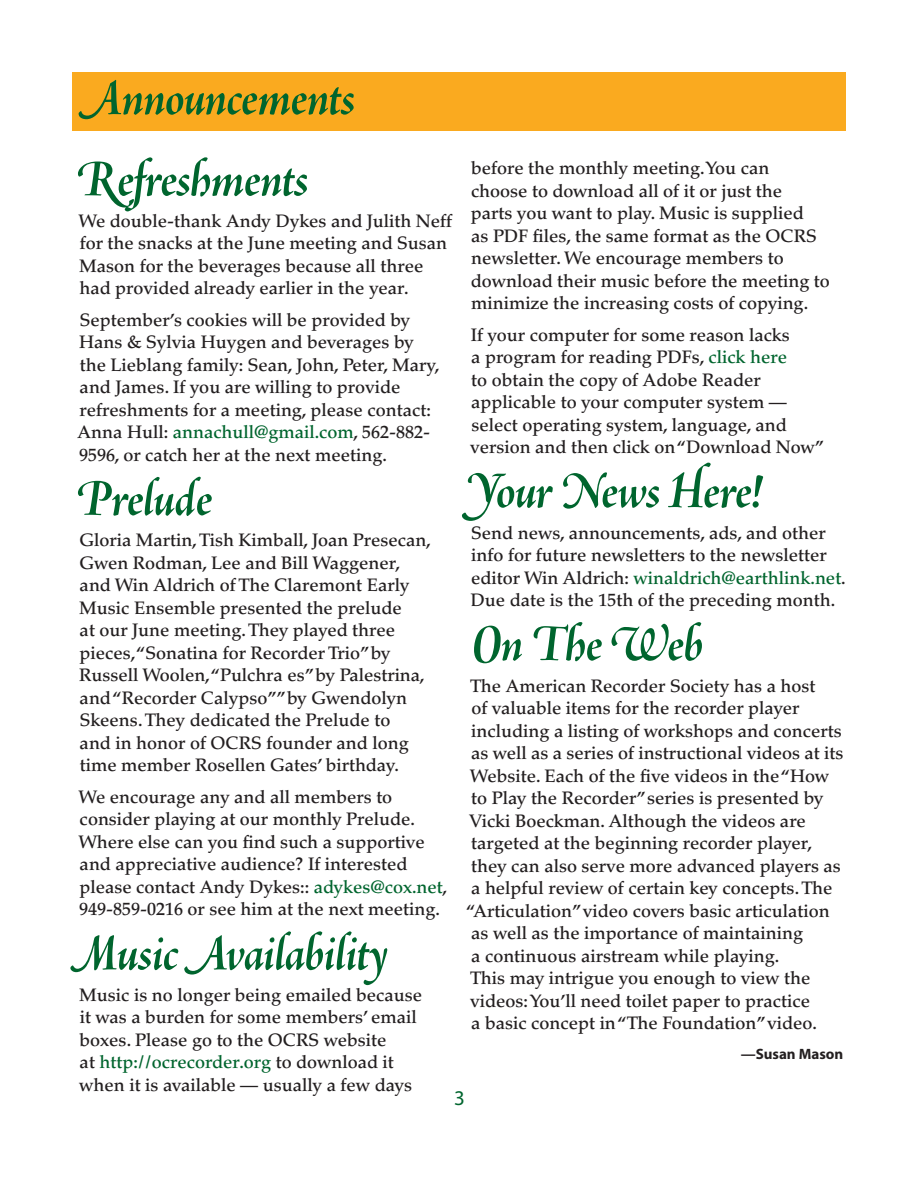
<style>
.page{position:relative;width:918px;height:1188px;background:#fff}
.page>*{position:absolute;margin:0;border:0;box-sizing:border-box;transform-origin:0 0}
.Head_1{font:54px "Adobe Jenson MM Sw 600 36";letter-spacing:-.015em;color:#00652e}
.Head_1-2{font:21px "Myriad Pro";color:#00652e}
.Text{font:500 18px/22.5px "Palatino";color:#231f20}
.Officers{font:700 15px "Myriad Pro";color:#231f20}
.s1{color:#00652e}
</style>
<div class="page">
<div style="left:72px;top:72px;width:774px;height:58px;background:#faaa1f"></div>
<p class="Head_1" style="left:80px;top:69px;width:277px">Announcements</p>
<p class="Head_1" style="left:75px;top:151px;width:235px">Refreshments</p>
<p class="Text" style="left:78px;top:210px;width:375px">We double-thank Andy Dykes and Julith Neff for the snacks at the June meeting and Susan Mason for the beverages because all three had provided already earlier in the year.</p>
<p class="Text" style="left:78px;top:309px;width:364px">September’s cookies will be provided by Hans &amp; Sylvia Huygen and beverages by the Lieblang family: Sean, John, Peter, Mary, and James. If you are willing to provide refreshments for a meeting, please contact:<br>Anna Hull: <span class="s1">annachull@gmail.com</span>, 562-882- 9596, or catch her at the next meeting.</p>
<p class="Head_1" style="left:75px;top:470px;width:139px">Prelude</p>
<p class="Text" style="left:79px;top:529px;width:353px">Gloria Martin, Tish Kimball, Joan Presecan, Gwen Rodman, Lee and Bill Waggener, and Win Aldrich of The Claremont Early Music Ensemble presented the prelude<br>at our June meeting. They played three pieces, “Sonatina for Recorder Trio” by Russell Woolen, “Pulchra es” by Palestrina, and “Recorder Calypso”” by Gwendolyn Skeens. They dedicated the Prelude to<br>and in honor of OCRS founder and long time member Rosellen Gates’ birthday.</p>
<p class="Text" style="left:78px;top:786px;width:370px">We encourage any and all members to consider playing at our monthly Prelude.<br>Where else can you find such a supportive and appreciative audience? If interested please contact Andy Dykes:: <span class="s1">adykes@cox.net</span>, 949-859-0216 or see him at the next meeting.</p>
<p class="Head_1" style="left:71px;top:925px;width:318px">Music Availability</p>
<p class="Text" style="left:79px;top:984px;width:344px">Music is no longer being emailed because it was a burden for some members’ email boxes. Please go to the OCRS website<br>at <span class="s1">http://ocrecorder.org</span> to download it when it is available — usually a few days</p>
<p class="Text" style="left:471px;top:157px;width:361px">before the monthly meeting. You can<br>choose to download all of it or just the<br>parts you want to play. Music is supplied<br>as PDF files, the same format as the OCRS newsletter. We encourage members to download their music before the meeting to minimize the increasing costs of copying.</p>
<p class="Text" style="left:470px;top:323px;width:355px">If your computer for some reason lacks<br>a program for reading PDFs, <span class="s1">click here<br></span>to obtain the copy of Adobe Reader applicable to your computer system — select operating system, language, and version and then click on “Download Now”</p>
<p class="Head_1" style="left:465px;top:462px;width:299px">Your News Here!</p>
<p class="Text" style="left:471px;top:521px;width:377px">Send news, announcements, ads, and other info for future newsletters to the newsletter editor Win Aldrich: <span class="s1">winaldrich@earthlink.net</span>.<br>Due date is the 15th of the preceding month.</p>
<p class="Head_1" style="left:472px;top:615px;width:233px">On The Web</p>
<p class="Text" style="left:466px;top:674px;width:378px">The American Recorder Society has a host<br>of valuable items for the recorder player including a listing of workshops and concerts as well as a series of instructional videos at its Website. Each of the five videos in the “How to Play the Recorder” series is presented by Vicki Boeckman. Although the videos are targeted at the beginning recorder player, they can also serve more advanced players as a helpful review of certain key concepts. The “Articulation” video covers basic articulation as well as the importance of maintaining<br>a continuous airstream while playing.<br>This may intrigue you enough to view the videos: You’ll need toilet paper to practice<br>a basic concept in “The Foundation” video.</p>
<p class="Officers" style="left:741px;top:1044px;width:104px">—Susan Mason</p>
<p class="Head_1-2" style="left:454px;top:1085px;width:12px">3</p>
</div>
